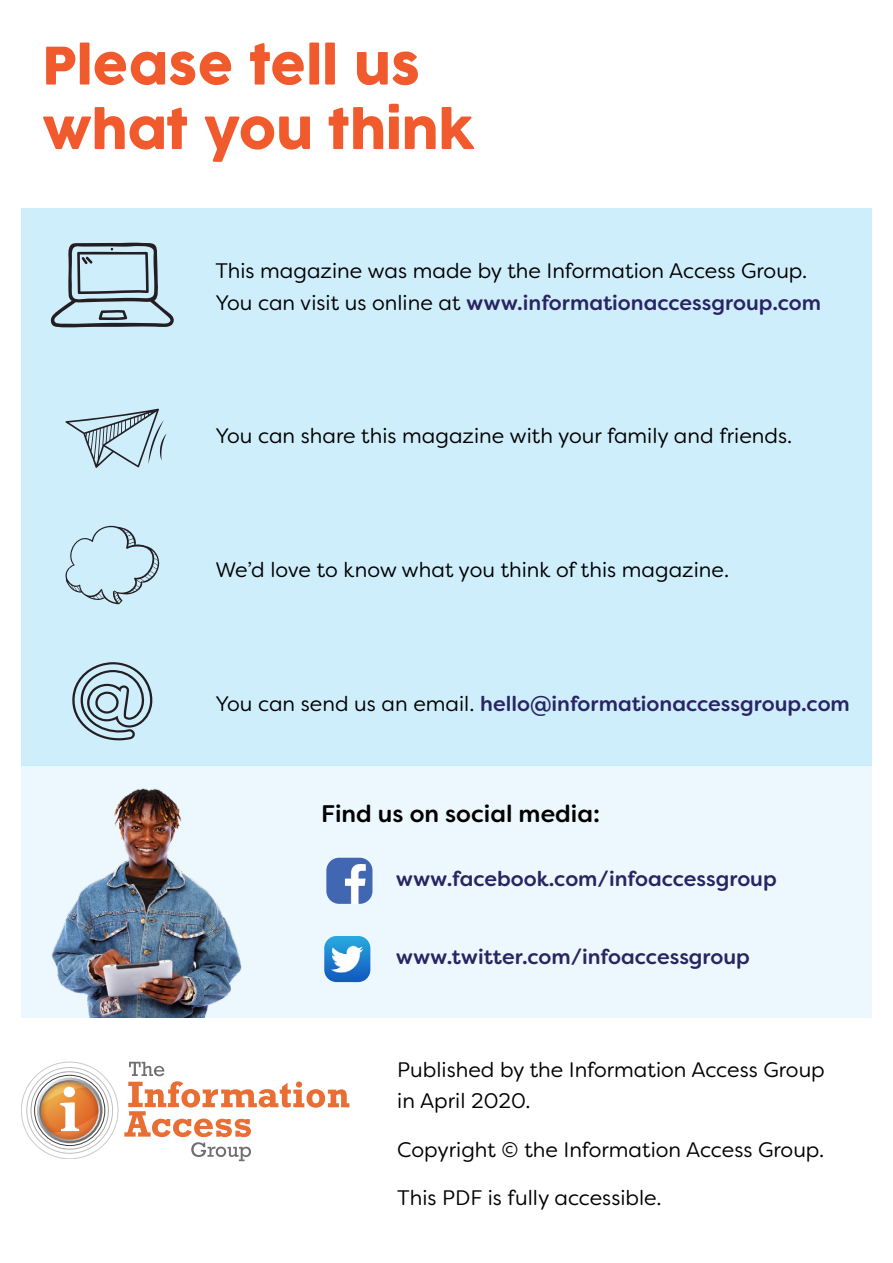
<style>
.page{position:relative;width:893px;height:1263px;background:#fff}
.page>*{position:absolute;margin:0;border:0;box-sizing:border-box;transform-origin:0 0}
.Heading_2{font:51px/64.5px "Cocogoose Pro";color:#f15a2c}
.t1{font:500 24px "Filson Soft";color:#000}
.t2{font:21px/31.5px "Filson Soft";color:#000}
.t3{font:500 21px "Filson Soft";color:#292562}
.s1{font-weight:500;color:#292562}
.s2{font-weight:400;color:#000}
</style>
<div class="page">
<div style="left:21px;top:208px;width:851px;height:557px;background:#cfeefc"></div>
<div style="left:21px;top:765px;width:851px;height:253px;background:#ecf8fd"></div>
<svg style="left:37px;top:1077px;width:66px;height:66px"></svg>
<div style="left:34px;top:1075px;width:71px;height:71px;border:1px solid #414042;border-radius:50%"></div>
<div style="left:31px;top:1071px;width:78px;height:78px;border:1px solid #808285;border-radius:50%"></div>
<svg style="left:124px;top:1062px;width:225px;height:99px"></svg>
<svg style="left:72px;top:662px;width:81px;height:79px"></svg>
<svg style="left:51px;top:242px;width:123px;height:86px"></svg>
<svg style="left:65px;top:525px;width:94px;height:79px"></svg>
<svg style="left:65px;top:409px;width:102px;height:59px"></svg>
<img style="left:51px;top:788px;width:191px;height:230px">
<img style="left:326px;top:858px;width:46px;height:46px">
<img style="left:324px;top:936px;width:46px;height:46px">
<h2 class="Heading_2" style="left:43px;top:36px;width:434px">Please tell us what you think</h2>
<p class="t2" style="left:215px;top:255px;width:607px">This magazine was made by the Information Access Group.<br>You can visit us online at <span class="s1">www.informationaccessgroup.com</span></p>
<p class="t2" style="left:215px;top:420px;width:578px">You can share this magazine with your family and friends.</p>
<p class="t2" style="left:215px;top:554px;width:515px">We’d love to know what you think of this magazine.</p>
<p class="t3" style="left:215px;top:690px;width:636px"><span class="s2">You can send us an email.</span> hello@informationaccessgroup.com</p>
<p class="t1" style="left:321px;top:798px;width:280px">Find us on social media:</p>
<p class="t3" style="left:396px;top:865px;width:383px">www.facebook.com/infoaccessgroup</p>
<p class="t3" style="left:396px;top:943px;width:356px">www.twitter.com/infoaccessgroup</p>
<p class="t2" style="left:397px;top:1054px;width:429px">Published by the Information Access Group in April 2020.</p>
<p class="t2" style="left:397px;top:1134px;width:429px">Copyright © the Information Access Group.</p>
<p class="t2" style="left:397px;top:1182px;width:266px">This PDF is fully accessible.</p>
</div>
